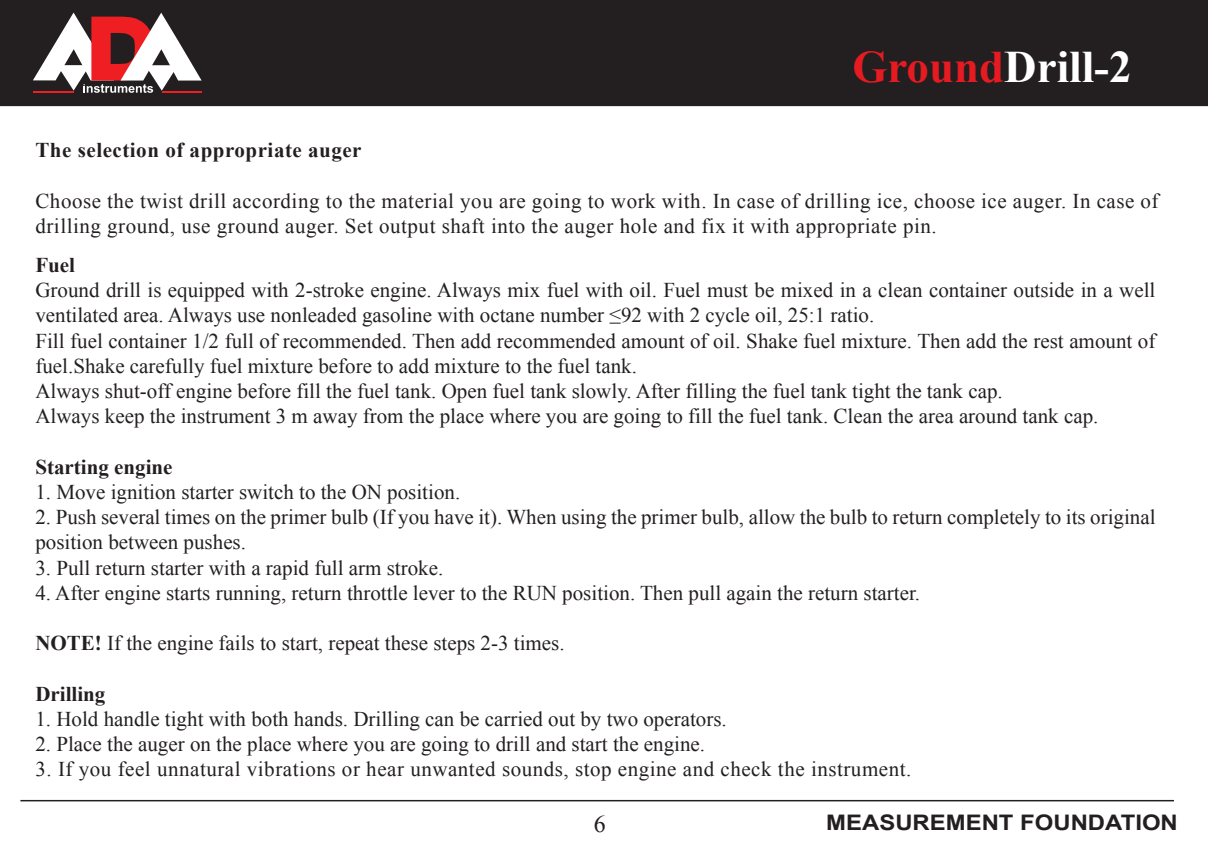
<style>
.page{position:relative;width:1208px;height:851px;background:#fff}
.page>*{position:absolute;margin:0;border:0;box-sizing:border-box;transform-origin:0 0}
.t1{font:700 45px "Times New Roman";color:#fff}
.t2{font:700 21.3px "Arial";color:#231f20;scale:1.12 1}
.t3{font:21px/25.2px "Times New Roman";color:#231f20}
.t4{font:21px/25.2px "Times New Roman";letter-spacing:.025em;color:#231f20}
.t5{font:700 21px "Times New Roman";letter-spacing:.025em;color:#231f20}
.t6{font:700 21px "Times New Roman";color:#231f20}
.s1{color:#e51b21}
.s2{font-weight:700}
</style>
<div class="page">
<div style="left:0;top:0;width:1207px;height:106px;background:#231f20"></div>
<svg style="left:33px;top:13px;width:169px;height:80px"></svg>
<hr style="left:33px;top:91px;width:41px;height:1px;background:#ee1e23">
<hr style="left:162px;top:91px;width:40px;height:2px;background:#ee1e23">
<hr style="left:20px;top:799px;width:1154px;height:2px;background:#231f20">
<svg style="left:1207px;top:0;width:1px;height:106px"></svg>
<h1 class="t1" style="left:852px;top:35px;width:281px"><span class="s1">Ground</span>Drill-2</h1>
<p class="t5" style="left:35px;top:136px;width:328px">The selection of appropriate auger</p>
<p class="t4" style="left:35px;top:188px;width:1124px">Choose the twist drill according to the material you are going to work with. In case of drilling ice, choose ice auger. In case of drilling ground, use ground auger. Set output shaft into the auger hole and fix it with appropriate pin.</p>
<p class="t5" style="left:35px;top:250px;width:41px">Fuel</p>
<p class="t3" style="left:35px;top:277px;width:1121px">Ground drill is equipped with 2-stroke engine. Always mix fuel with oil. Fuel must be mixed in a clean container outside in a well ventilated area. Always use nonleaded gasoline with octane number ≤92 with 2 cycle oil, 25:1 ratio.</p>
<p class="t3" style="left:35px;top:327px;width:1121px">Fill fuel container 1/2 full of recommended. Then add recommended amount of oil. Shake fuel mixture. Then add the rest amount of fuel.Shake carefully fuel mixture before to add mixture to the fuel tank.</p>
<p class="t3" style="left:35px;top:378px;width:968px">Always shut-off engine before fill the fuel tank. Open fuel tank slowly. After filling the fuel tank tight the tank cap.</p>
<p class="t3" style="left:35px;top:403px;width:1064px">Always keep the instrument 3 m away from the place where you are going to fill the fuel tank. Clean the area around tank cap.</p>
<p class="t6" style="left:35px;top:452px;width:139px">Starting engine</p>
<p class="t3" style="left:35px;top:479px;width:426px">1. Move ignition starter switch to the ON position.</p>
<p class="t3" style="left:35px;top:504px;width:1121px">2. Push several times on the primer bulb (If you have it). When using the primer bulb, allow the bulb to return completely to its original position between pushes.</p>
<p class="t3" style="left:35px;top:554px;width:409px">3. Pull return starter with a rapid full arm stroke.</p>
<p class="t3" style="left:35px;top:579px;width:886px">4. After engine starts running, return throttle lever to the RUN position. Then pull again the return starter.</p>
<p class="t3" style="left:35px;top:630px;width:531px"><span class="s2">NOTE!</span> If the engine fails to start, repeat these steps 2-3 times.</p>
<p class="t6" style="left:35px;top:679px;width:72px">Drilling</p>
<p class="t3" style="left:35px;top:705px;width:693px">1. Hold handle tight with both hands. Drilling can be carried out by two operators.</p>
<p class="t3" style="left:35px;top:731px;width:671px">2. Place the auger on the place where you are going to drill and start the engine.</p>
<p class="t4" style="left:35px;top:756px;width:877px">3. If you feel unnatural vibrations or hear unwanted sounds, stop engine and check the instrument.</p>
<p class="t2" style="left:826px;top:808px;width:315px">MEASUREMENT FOUNDATION</p>
</div>
